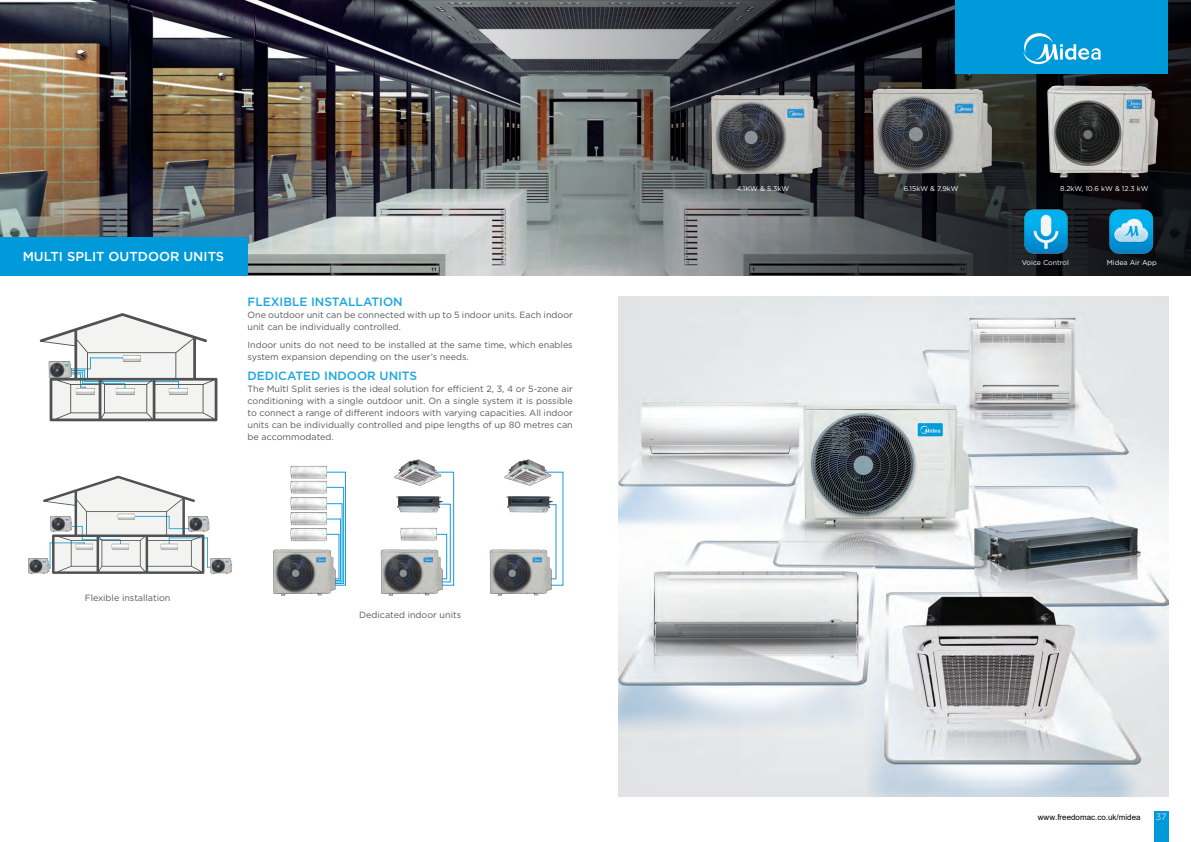
<style>
.page{position:relative;width:1191px;height:842px;background:#fff}
.page>*{position:absolute;margin:0;border:0;box-sizing:border-box;transform-origin:0 0}
.t1{font:500 13px "Gotham";color:#fff}
.t2{font:500 12px "Gotham";color:#1ba7df}
.t3{font:9px/12px "Gotham";color:#57585a}
.t4{font:300 9px "Gotham";color:#fff}
.t5{font:8px "Arial";color:#000}
.t6{font:7px "Gotham";color:#fff}
</style>
<div class="page">
<div style="left:1154px;top:811px;width:14px;height:31px;background:#0099da"></div>
<img style="left:0;top:0;width:255px;height:275px">
<svg style="left:255px;top:0;width:936px;height:275px;background:#58595b"></svg>
<svg style="left:438px;top:472px;width:16px;height:114px"></svg>
<svg style="left:551px;top:472px;width:12px;height:73px"></svg>
<svg style="left:329px;top:472px;width:17px;height:73px"></svg>
<img style="left:273px;top:545px;width:73px;height:51px">
<img style="left:380px;top:545px;width:73px;height:51px">
<img style="left:489px;top:545px;width:74px;height:51px">
<img style="left:290px;top:465px;width:39px;height:8px">
<img style="left:290px;top:473px;width:39px;height:17px">
<img style="left:290px;top:490px;width:39px;height:15px">
<img style="left:290px;top:505px;width:39px;height:16px">
<img style="left:289px;top:521px;width:40px;height:26px">
<img style="left:399px;top:527px;width:39px;height:20px">
<img style="left:396px;top:495px;width:46px;height:19px">
<img style="left:506px;top:495px;width:46px;height:19px">
<img style="left:395px;top:459px;width:46px;height:28px">
<img style="left:505px;top:459px;width:46px;height:27px">
<div style="left:955px;top:0;width:213px;height:74px;background:#0099da"></div>
<svg style="left:1023px;top:33px;width:77px;height:31px"></svg>
<img style="left:1013px;top:199px;width:64px;height:56px">
<img style="left:1095px;top:200px;width:73px;height:55px">
<div style="left:0;top:237px;width:247px;height:38px;background:#0099da"></div>
<svg style="left:40px;top:313px;width:177px;height:108px"></svg>
<img style="left:44px;top:359px;width:32px;height:21px">
<img style="left:168px;top:384px;width:20px;height:13px">
<img style="left:115px;top:384px;width:20px;height:13px">
<img style="left:75px;top:384px;width:20px;height:13px">
<img style="left:122px;top:351px;width:20px;height:13px">
<svg style="left:43px;top:476px;width:165px;height:98px"></svg>
<img style="left:47px;top:514px;width:28px;height:19px">
<img style="left:184px;top:514px;width:26px;height:19px">
<img style="left:28px;top:556px;width:25px;height:18px">
<img style="left:207px;top:556px;width:26px;height:18px">
<img style="left:160px;top:540px;width:18px;height:12px">
<img style="left:111px;top:540px;width:18px;height:12px">
<img style="left:75px;top:540px;width:18px;height:12px">
<img style="left:117px;top:510px;width:18px;height:12px">
<img style="left:852px;top:79px;width:158px;height:104px">
<img style="left:1027px;top:79px;width:156px;height:104px">
<img style="left:688px;top:86px;width:149px;height:97px">
<img style="left:618px;top:297px;width:550px;height:500px">
<h1 class="t1" style="left:23px;top:248px;width:203px">MULTI SPLIT OUTDOOR UNITS</h1>
<h2 class="t2" style="left:247px;top:294px;width:157px">FLEXIBLE INSTALLATION</h2>
<p class="t3" style="left:247px;top:308px;width:327px">One outdoor unit can be connected with up to 5 indoor units. Each indoor unit can be individually controlled.</p>
<p class="t3" style="left:247px;top:338px;width:327px">Indoor units do not need to be installed at the same time, which enables system expansion depending on the user’s needs.</p>
<h2 class="t2" style="left:247px;top:367px;width:171px">DEDICATED INDOOR UNITS</h2>
<p class="t3" style="left:247px;top:382px;width:327px;text-align:justify">The MultI Split series is the ideal solution for efficient 2, 3, 4 or 5-zone air conditioning with a single outdoor unit. On a single system it is possible to connect a range of different indoors with varying capacities. All indoor units can be individually controlled and pipe lengths of up 80 metres can be accommodated.</p>
<p class="t3" style="left:85px;top:592px;width:87px">Flexible installation</p>
<p class="t3" style="left:359px;top:609px;width:103px">Dedicated indoor units</p>
<p class="t6" style="left:737px;top:185px;width:54px">4.1KW &amp; 5.3kW</p>
<p class="t6" style="left:903px;top:185px;width:56px">6.15kW &amp; 7.9kW</p>
<p class="t6" style="left:1060px;top:185px;width:90px">8.2kW, 10.6 kW &amp; 12.3 kW</p>
<p class="t6" style="left:1022px;top:259px;width:49px">Voice Control</p>
<p class="t6" style="left:1106px;top:259px;width:51px">Midea Air App</p>
<p class="t5" style="left:1037px;top:812px;width:104px">www.freedomac.co.uk/midea</p>
<p class="t4" style="left:1156px;top:812px;width:12px">37</p>
</div>
